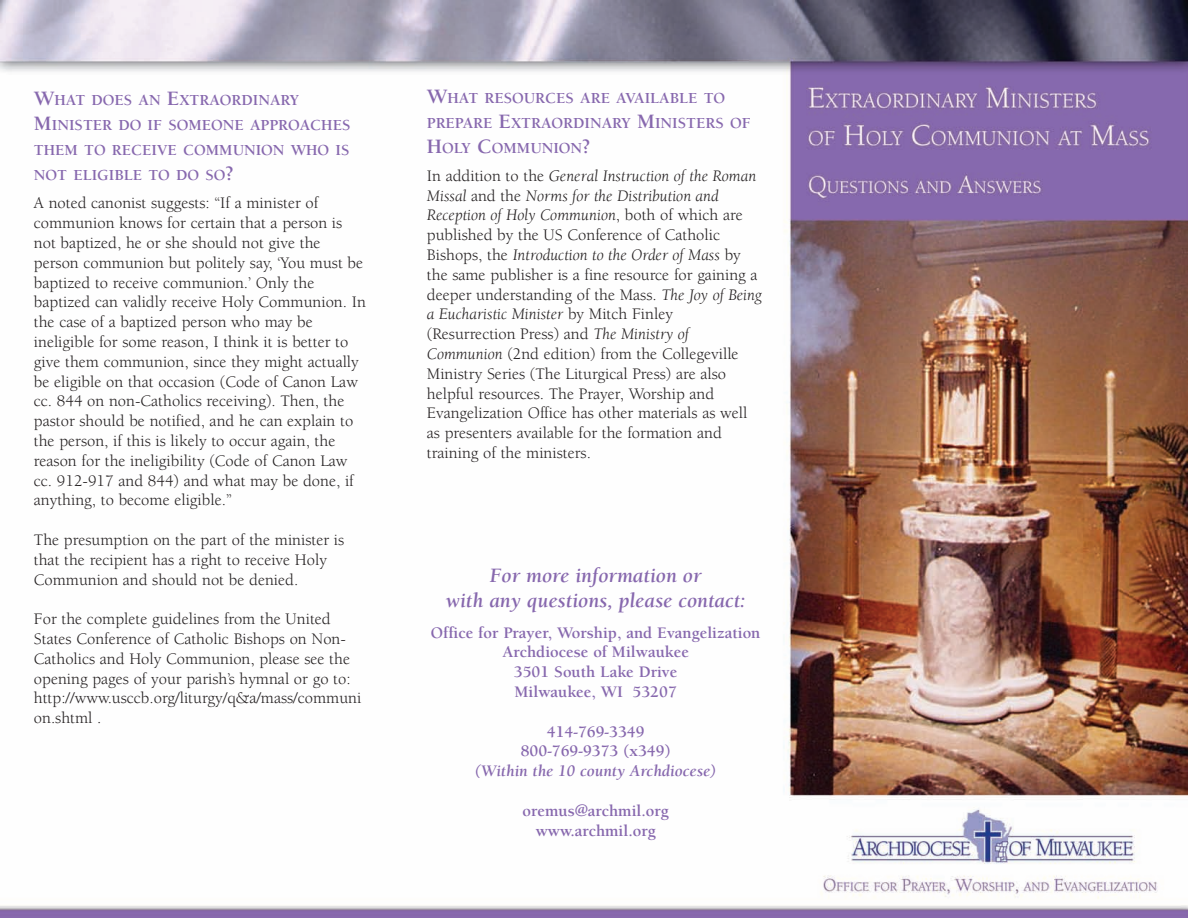
<style>
.page{position:relative;width:1188px;height:918px;background:#fff}
.page>*{position:absolute;margin:0;border:0;box-sizing:border-box;transform-origin:0 0}
.t1{font:italic 700 21px/25.2px "Berkeley";color:#8768ae;text-align:center}
.t2{font:16.5px/19.8px "Berkeley";color:#231f20}
.t3{font:700 16.5px/19.8px "Berkeley";color:#8768ae;text-align:center}
.t4{font:italic 700 16.5px "Berkeley";color:#8768ae}
.t5{font:700 15.75px/25.2px "Berkeley";color:#8768ae}
.s1{font-size:21px}
.s2{font-style:italic}
</style>
<div class="page">
<img style="left:0;top:0;width:1188px;height:918px">
<p class="t5" style="left:34px;top:89px;width:318px"><span class="s1">W</span>HAT DOES AN <span class="s1">E</span>XTRAORDINARY<br><span class="s1">M</span>INISTER DO IF SOMEONE APPROACHES<br>THEM TO RECEIVE COMMUNION WHO IS<br>NOT ELIGIBLE TO DO SO<span class="s1">?</span></p>
<p class="t2" style="left:34px;top:195px;width:333px">A noted canonist suggests: “If a minister of communion knows for certain that a person is not baptized, he or she should not give the person communion but politely say, ‘You must be baptized to receive communion.’ Only the baptized can validly receive Holy Communion. In the case of a baptized person who may be ineligible for some reason, I think it is better to give them communion, since they might actually be eligible on that occasion (Code of Canon Law cc. 844 on non-Catholics receiving). Then, the pastor should be notified, and he can explain to the person, if this is likely to occur again, the reason for the ineligibility (Code of Canon Law cc. 912-917 and 844) and what may be done, if anything, to become eligible.”</p>
<p class="t2" style="left:34px;top:531px;width:312px">The presumption on the part of the minister is that the recipient has a right to receive Holy<br>Communion and should not be denied.</p>
<p class="t2" style="left:34px;top:611px;width:329px">For the complete guidelines from the United States Conference of Catholic Bishops on Non-Catholics and Holy Communion, please see the opening pages of your parish’s hymnal or go to: http://www.usccb.org/liturgy/q&amp;a/mass/communi on.shtml .</p>
<p class="t5" style="left:427px;top:86px;width:325px"><span class="s1">W</span>HAT RESOURCES ARE AVAILABLE TO<br>PREPARE <span class="s1">E</span>XTRAORDINARY <span class="s1">M</span>INISTERS OF<br><span class="s1">H</span>OLY <span class="s1">C</span>OMMUNION<span class="s1">?</span></p>
<p class="t2" style="left:427px;top:167px;width:337px">In addition to the <span class="s2">General Instruction of the Roman Missal</span> and the <span class="s2">Norms for the Distribution and Reception of Holy Communion</span>, both of which are published by the US Conference of Catholic Bishops, the <span class="s2">Introduction to the Order of Mass</span> by the same publisher is a fine resource for gaining a deeper understanding of the Mass. <span class="s2">The Joy of Being a Eucharistic Minister</span> by Mitch Finley (Resurrection Press) and <span class="s2">The Ministry of Communion</span> (2nd edition) from the Collegeville Ministry Series (The Liturgical Press) are also helpful resources. The Prayer, Worship and Evangelization Office has other materials as well as presenters available for the formation and training of the ministers.</p>
<p class="t1" style="left:446px;top:564px;width:301px">For more information or<br>with any questions, please contact:</p>
<p class="t3" style="left:431px;top:624px;width:331px">Office for Prayer, Worship, and Evangelization<br>Archdiocese of Milwaukee<br>3501 South Lake Drive<br>Milwaukee, WI 53207</p>
<p class="t3" style="left:521px;top:723px;width:151px">414-769-3349<br>800-769-9373 (x349)</p>
<p class="t4" style="left:475px;top:765px;width:243px">(Within the 10 county Archdiocese)</p>
<p class="t3" style="left:523px;top:802px;width:148px">oremus@archmil.org www.archmil.org</p>
</div>
